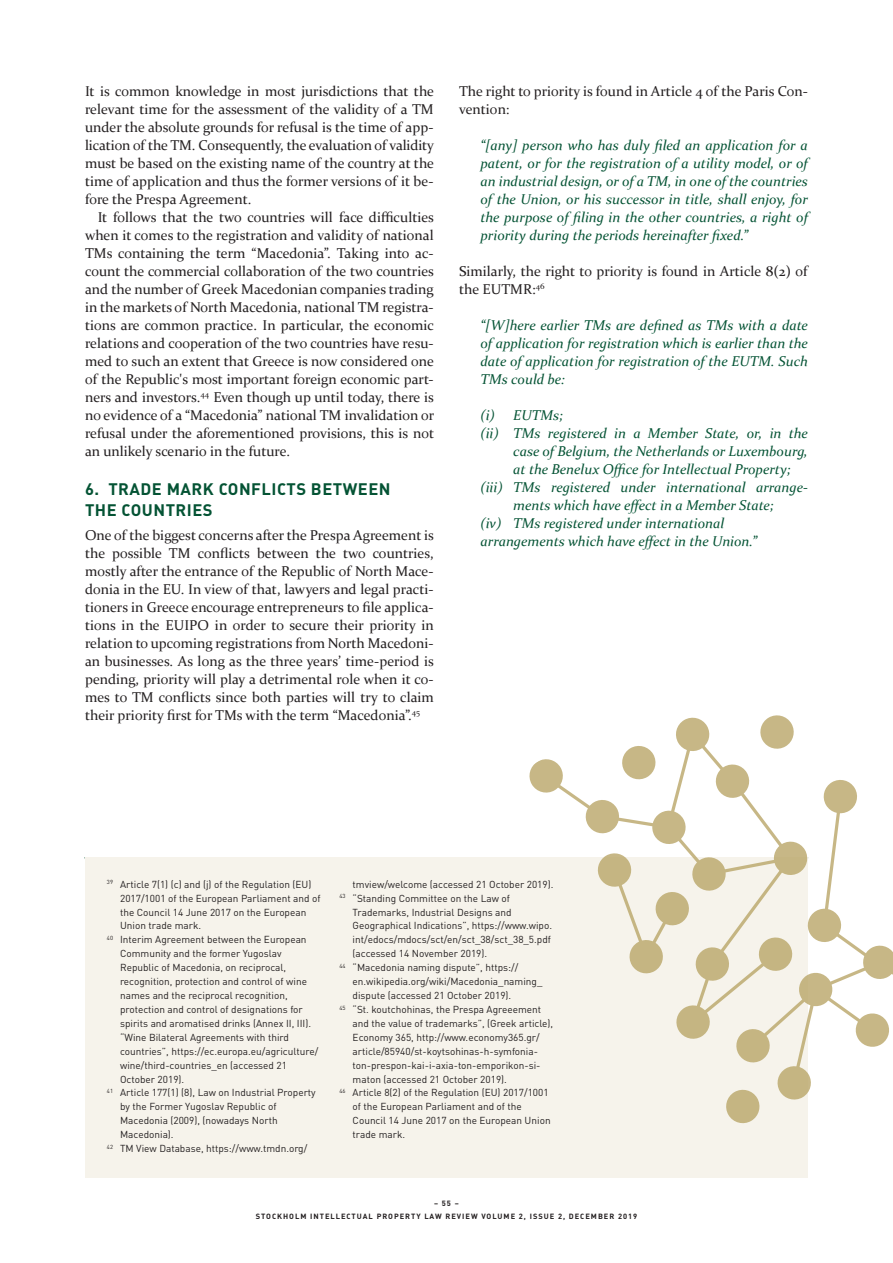
<style>
.page{position:relative;width:893px;height:1263px;background:#fff}
.page>*{position:absolute;margin:0;border:0;box-sizing:border-box;transform-origin:0 0}
.t1{font:700 16.5px/21px "DIN";letter-spacing:.03em;color:#045334}
.t2{font:14.25px/18px "Constantia";color:#231f20;text-align:justify}
.t3{font:italic 14.25px/18px "Constantia";color:#045334;text-align:justify}
.t4{font:10.05px "DIN";color:#231f20}
.t5{font:700 7.5px/13.5px "DIN";letter-spacing:.13em;color:#231f20;text-align:center}
</style>
<div class="page">
<div style="left:85px;top:858px;width:723px;height:320px;background:#f6f3eb"></div>
<svg style="left:85px;top:715px;width:808px;height:409px"></svg>
<p class="t2" style="left:85px;top:81px;width:351px">It is common knowledge in most jurisdictions that the relevant time for the assessment of the validity of a TM under the absolute grounds for refusal is the time of app&shy;lication of the TM. Consequently, the evaluation of validity must be based on the existing name of the country at the time of application and thus the former versions of it be&shy;fore the Prespa Agreement.</p>
<p class="t2" style="left:85px;top:207px;width:351px;text-indent:13px">It follows that the two countries will face difficulties when it comes to the registration and validity of national TMs containing the term “Macedonia”. Taking into ac&shy;count the commercial collaboration of the two countries and the number of Greek Macedonian companies trading in the markets of North Macedonia, national TM registra&shy;tions are common practice. In particular, the economic relations and cooperation of the two countries have resu&shy;med to such an extent that Greece is now considered one of the Republic's most important foreign economic part&shy;ners and investors.<sup>44</sup> Even though up until today, there is no evidence of a “Macedonia” national TM invalidation or refusal under the aforementioned provisions, this is not an unlikely scenario in the future.</p>
<p class="t1" style="left:85px;top:478px;width:307px">6. TRADE MARK CONFLICTS BETWEEN<br>THE COUNTRIES</p>
<p class="t2" style="left:85px;top:526px;width:350px">One of the biggest concerns after the Prespa Agreement is the possible TM conflicts between the two countries, mostly after the entrance of the Republic of North Mace&shy;donia in the EU. In view of that, lawyers and legal practi&shy;tioners in Greece encourage entrepreneurs to file applica&shy;tions in the EUIPO in order to secure their priority in relation to upcoming registrations from North Macedoni&shy;an businesses. As long as the three years’ time-period is pending, priority will play a detrimental role when it co&shy;mes to TM conflicts since both parties will try to claim their priority first for TMs with the term “Macedonia”.<sup>45</sup></p>
<p class="t2" style="left:459px;top:81px;width:350px">The right to priority is found in Article 4 of the Paris Con&shy;vention:</p>
<p class="t3" style="left:480px;top:135px;width:329px">“[any] person who has duly filed an application for a patent, or for the registration of a utility model, or of an industrial design, or of a TM, in one of the countries of the Union, or his successor in title, shall enjoy, for the purpose of filing in the other countries, a right of priority during the periods hereinafter fixed.”</p>
<p class="t2" style="left:459px;top:261px;width:350px">Similarly, the right to priority is found in Article 8(2) of the EUTMR:<sup>46</sup></p>
<p class="t3" style="left:480px;top:315px;width:329px">“[W]here earlier TMs are defined as TMs with a date of application for registration which is earlier than the date of application for registration of the EUTM. Such TMs could be:</p>
<p class="t3" style="left:480px;top:405px;width:84px">(i) EUTMs;</p>
<p class="t3" style="left:480px;top:423px;width:329px">(ii) TMs registered in a Member State, or, in the</p>
<p class="t3" style="left:513px;top:441px;width:296px">case of Belgium, the Netherlands or Luxembourg,</p>
<p class="t3" style="left:513px;top:459px;width:279px">at the Benelux Office for Intellectual Property;</p>
<p class="t3" style="left:480px;top:477px;width:329px">(iii) TMs registered under international arrange-</p>
<p class="t3" style="left:513px;top:495px;width:262px">ments which have effect in a Member State;</p>
<p class="t3" style="left:480px;top:513px;width:245px">(iv) TMs registered under international</p>
<p class="t3" style="left:480px;top:531px;width:278px">arrangements which have effect in the Union.”</p>
<p class="t4" style="left:107px;top:878px;width:206px"><sup>39</sup> Article 7(1) (c) and (j) of the Regulation (EU)</p>
<p class="t4" style="left:120px;top:892px;width:202px">2017/1001 of the European Parliament and of</p>
<p class="t4" style="left:120px;top:906px;width:188px">the Council 14 June 2017 on the European</p>
<p class="t4" style="left:120px;top:919px;width:83px">Union trade mark.</p>
<p class="t4" style="left:107px;top:933px;width:201px"><sup>40</sup> Interim Agreement between the European</p>
<p class="t4" style="left:120px;top:947px;width:163px">Community and the former Yugoslav</p>
<p class="t4" style="left:120px;top:961px;width:167px">Republic of Macedonia, on reciprocal,</p>
<p class="t4" style="left:120px;top:975px;width:188px">recognition, protection and control of wine</p>
<p class="t4" style="left:120px;top:989px;width:169px">names and the reciprocal recognition,</p>
<p class="t4" style="left:120px;top:1003px;width:184px">protection and control of designations for</p>
<p class="t4" style="left:120px;top:1017px;width:192px">spirits and aromatised drinks (Annex II, III).</p>
<p class="t4" style="left:120px;top:1031px;width:170px">“Wine Bilateral Agreements with third</p>
<p class="t4" style="left:120px;top:1045px;width:200px">countries”, https://ec.europa.eu/agriculture/</p>
<p class="t4" style="left:120px;top:1059px;width:168px">wine/third-countries_en (accessed 21</p>
<p class="t4" style="left:120px;top:1073px;width:66px">October 2019).</p>
<p class="t4" style="left:107px;top:1086px;width:210px"><sup>41</sup> Article 177(1) (8), Law on Industrial Property</p>
<p class="t4" style="left:120px;top:1100px;width:158px">by the Former Yugoslav Republic of</p>
<p class="t4" style="left:120px;top:1114px;width:159px">Macedonia (2009), (nowadays North</p>
<p class="t4" style="left:120px;top:1128px;width:55px">Macedonia).</p>
<p class="t4" style="left:107px;top:1142px;width:202px"><sup>42</sup> TM View Database, https://www.tmdn.org/</p>
<p class="t4" style="left:353px;top:878px;width:202px">tmview/welcome (accessed 21 October 2019).</p>
<p class="t4" style="left:339px;top:892px;width:172px"><sup>43</sup> “Standing Committee on the Law of</p>
<p class="t4" style="left:353px;top:906px;width:160px">Trademarks, Industrial Designs and</p>
<p class="t4" style="left:353px;top:919px;width:201px">Geographical Indications”, https://www.wipo.</p>
<p class="t4" style="left:353px;top:933px;width:200px">int/edocs/mdocs/sct/en/sct_38/sct_38_5.pdf</p>
<p class="t4" style="left:353px;top:947px;width:136px">(accessed 14 November 2019).</p>
<p class="t4" style="left:339px;top:961px;width:180px"><sup>44</sup> “Macedonia naming dispute”, https://</p>
<p class="t4" style="left:353px;top:975px;width:191px">en.wikipedia.org/wiki/Macedonia_naming_</p>
<p class="t4" style="left:353px;top:989px;width:160px">dispute (accessed 21 October 2019).</p>
<p class="t4" style="left:339px;top:1003px;width:203px"><sup>45</sup> “St. koutchohinas, the Prespa Agreeement</p>
<p class="t4" style="left:353px;top:1017px;width:202px">and the value of trademarks”, (Greek article),</p>
<p class="t4" style="left:353px;top:1031px;width:189px">Economy 365, http://www.economy365.gr/</p>
<p class="t4" style="left:353px;top:1045px;width:187px">article/85940/st-koytsohinas-h-symfonia-</p>
<p class="t4" style="left:353px;top:1059px;width:189px">ton-prespon-kai-i-axia-ton-emporikon-si-</p>
<p class="t4" style="left:353px;top:1072px;width:156px">maton (accessed 21 October 2019).</p>
<p class="t4" style="left:339px;top:1086px;width:211px"><sup>46</sup> Article 8(2) of the Regulation (EU) 2017/1001</p>
<p class="t4" style="left:353px;top:1100px;width:171px">of the European Parliament and of the</p>
<p class="t4" style="left:353px;top:1114px;width:199px">Council 14 June 2017 on the European Union</p>
<p class="t4" style="left:353px;top:1128px;width:54px">trade mark.</p>
<p class="t5" style="left:256px;top:1196px;width:383px">– 55 –<br>STOCKHOLM INTELLECTUAL PROPERTY LAW REVIEW VOLUME 2, ISSUE 2, DECEMBER 2019</p>
</div>
